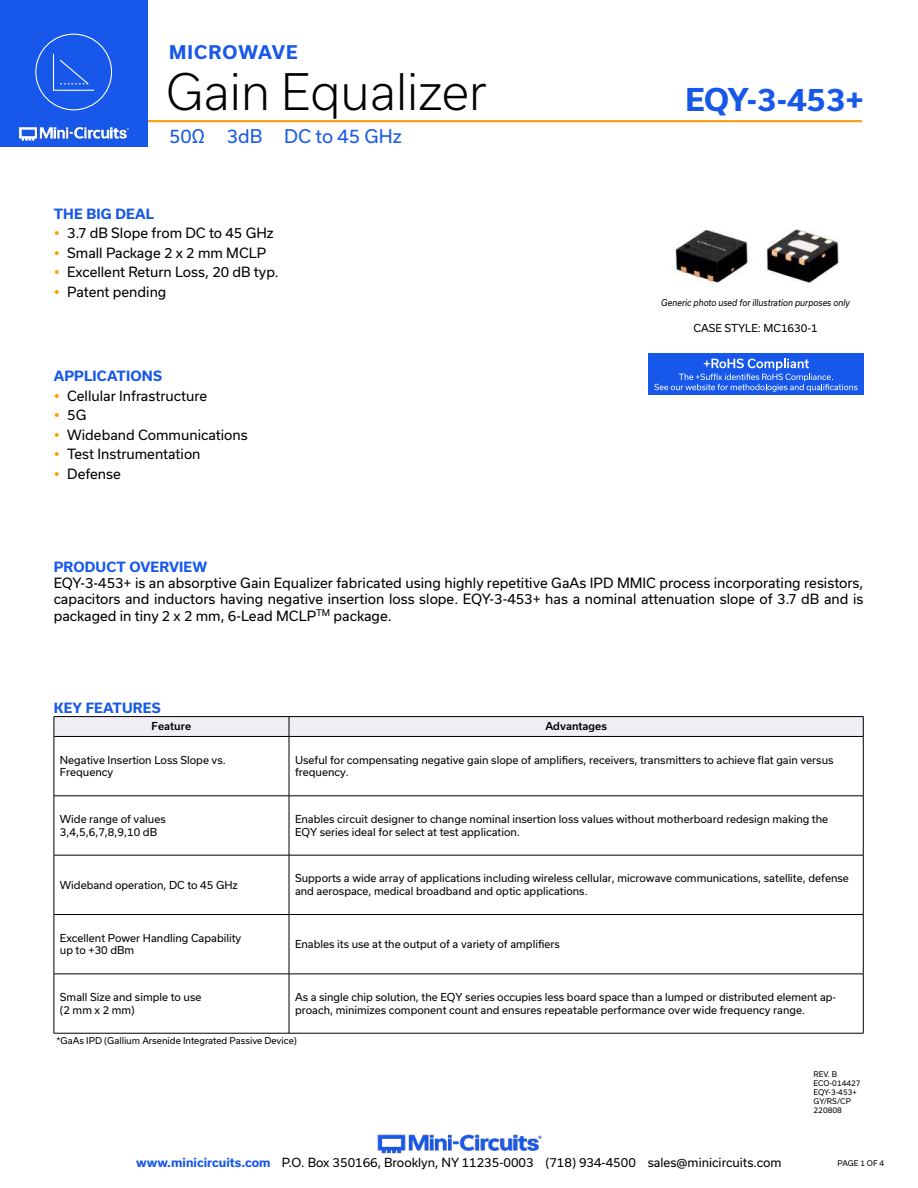
<style>
.page{position:relative;width:918px;height:1188px;background:#fff}
.page>*{position:absolute;margin:0;border:0;box-sizing:border-box;transform-origin:0 0}
.t1{font:300 48px "Usual";color:#000}
.t2{font:700 30px "Usual";letter-spacing:-.005em;color:#1758ea}
.t3{font:18px "Usual";color:#1758ea}
.t4{font:700 18px "Usual";letter-spacing:.06em;color:#1758ea}
.t5{font:13.5px/19.5px "Usual";color:#000}
.t6{font:700 13.5px "Usual";letter-spacing:.015em;color:#1758ea}
.t7{font:12px "Usual";color:#000}
.t8{font:10.5px/12.6px "Usual";color:#000}
.t9{font:500 10.5px "Usual";color:#000}
.t10{font:9px "Usual";color:#000}
.t11{font:italic 9px "Usual";color:#000;scale:.9 1}
.t12{font:7.5px/9px "Usual";color:#000}
.s1{font-weight:700;color:#1758ea}
</style>
<div class="page">
<hr style="left:129px;top:120px;width:733px;height:2px;background:#f9a21a">
<div style="left:0;top:0;width:147px;height:147px;background:#1758ea"></div>
<hr style="left:917px;top:0;width:1px;height:147px;background:#1758ea">
<img style="left:19px;top:126px;width:110px;height:15px">
<div style="left:35px;top:34px;width:77px;height:76px;border:1px solid #fff;border-radius:50%"></div>
<svg style="left:53px;top:53px;width:41px;height:38px"></svg>
<img style="left:377px;top:1134px;width:165px;height:20px">
<hr style="left:54px;top:716px;width:235px;height:1px;background:#000">
<hr style="left:289px;top:716px;width:574px;height:1px;background:#000">
<svg style="left:54px;top:717px;width:810px;height:19px;background:#ebebf1"></svg>
<hr style="left:54px;top:736px;width:235px;height:1px;background:#000">
<hr style="left:54px;top:737px;width:1px;height:59px;background:#000">
<hr style="left:289px;top:736px;width:574px;height:1px;background:#000">
<hr style="left:289px;top:737px;width:1px;height:59px;background:#000">
<hr style="left:863px;top:737px;width:1px;height:59px;background:#000">
<hr style="left:54px;top:796px;width:235px;height:1px;background:#000">
<hr style="left:54px;top:796px;width:1px;height:59px;background:#000">
<hr style="left:289px;top:796px;width:574px;height:1px;background:#000">
<hr style="left:289px;top:796px;width:1px;height:59px;background:#000">
<hr style="left:863px;top:796px;width:1px;height:59px;background:#000">
<hr style="left:54px;top:855px;width:235px;height:1px;background:#000">
<hr style="left:54px;top:855px;width:1px;height:59px;background:#000">
<hr style="left:289px;top:855px;width:574px;height:1px;background:#000">
<hr style="left:289px;top:855px;width:1px;height:59px;background:#000">
<hr style="left:863px;top:855px;width:1px;height:59px;background:#000">
<hr style="left:54px;top:914px;width:235px;height:1px;background:#000">
<hr style="left:54px;top:915px;width:1px;height:59px;background:#000">
<hr style="left:289px;top:914px;width:574px;height:1px;background:#000">
<hr style="left:289px;top:915px;width:1px;height:59px;background:#000">
<hr style="left:863px;top:915px;width:1px;height:59px;background:#000">
<hr style="left:54px;top:974px;width:235px;height:1px;background:#000">
<hr style="left:54px;top:974px;width:1px;height:59px;background:#000">
<hr style="left:289px;top:974px;width:574px;height:1px;background:#000">
<hr style="left:289px;top:974px;width:1px;height:59px;background:#000">
<hr style="left:863px;top:974px;width:1px;height:59px;background:#000">
<hr style="left:54px;top:1033px;width:235px;height:1px;background:#000">
<hr style="left:289px;top:1033px;width:574px;height:1px;background:#000">
<img style="left:672px;top:229px;width:167px;height:59px">
<div style="left:648px;top:353px;width:215px;height:42px;background:#1758ea"></div>
<svg style="left:654px;top:359px;width:204px;height:33px"></svg>
<h3 class="t4" style="left:169px;top:45px;width:130px">MICROWAVE</h3>
<h1 class="t1" style="left:166px;top:73px;width:322px">Gain Equalizer</h1>
<h3 class="t3" style="left:169px;top:126px;width:234px">50Ω 3dB DC to 45 GHz</h3>
<p class="t6" style="left:54px;top:208px;width:102px">THE BIG DEAL</p>
<p class="t5" style="left:67px;top:225px;width:213px">3.7 dB Slope from DC to 45 GHz<br>Small Package 2 x 2 mm MCLP<br>Excellent Return Loss, 20 dB typ.<br>Patent pending</p>
<p class="t6" style="left:54px;top:371px;width:110px">APPLICATIONS</p>
<p class="t5" style="left:67px;top:387px;width:182px">Cellular Infrastructure<br>5G<br>Wideband Communications<br>Test Instrumentation<br>Defense</p>
<h2 class="t2" style="left:685px;top:87px;width:180px">EQY-3-453+</h2>
<p class="t11" style="left:661px;top:299px;width:211px">Generic photo used for illustration purposes only</p>
<p class="t8" style="left:693px;top:323px;width:126px">CASE STYLE: MC1630-1</p>
<p class="t6" style="left:54px;top:562px;width:155px">PRODUCT OVERVIEW</p>
<p class="t5" style="left:54px;top:576px;width:811px;line-height:16.2px;text-align:justify">EQY-3-453+ is an absorptive Gain Equalizer fabricated using highly repetitive GaAs IPD MMIC process incorporating resistors, capacitors and inductors having negative insertion loss slope. EQY-3-453+ has a nominal attenuation slope of 3.7 dB and is packaged in tiny 2 x 2 mm, 6-Lead MCLP<sup>TM</sup> package.</p>
<p class="t6" style="left:54px;top:703px;width:108px">KEY FEATURES</p>
<p class="t9" style="left:152px;top:722px;width:41px">Feature</p>
<p class="t9" style="left:545px;top:722px;width:63px">Advantages</p>
<p class="t8" style="left:60px;top:754px;width:167px">Negative Insertion Loss Slope vs.<br>Frequency</p>
<p class="t8" style="left:295px;top:754px;width:540px">Useful for compensating negative gain slope of amplifiers, receivers, transmitters to achieve flat gain versus frequency.</p>
<p class="t8" style="left:60px;top:814px;width:107px">Wide range of values<br>3,4,5,6,7,8,9,10 dB</p>
<p class="t8" style="left:295px;top:814px;width:535px">Enables circuit designer to change nominal insertion loss values without motherboard redesign making the<br>EQY series ideal for select at test application.</p>
<p class="t8" style="left:60px;top:879px;width:180px">Wideband operation, DC to 45 GHz</p>
<p class="t8" style="left:295px;top:873px;width:555px">Supports a wide array of applications including wireless cellular, microwave communications, satellite, defense and aerospace, medical broadband and optic applications.</p>
<p class="t8" style="left:60px;top:932px;width:183px">Excellent Power Handling Capability up to +30 dBm</p>
<p class="t8" style="left:295px;top:939px;width:266px">Enables its use at the output of a variety of amplifiers</p>
<p class="t8" style="left:60px;top:992px;width:143px">Small Size and simple to use (2 mm x 2 mm)</p>
<p class="t8" style="left:295px;top:992px;width:543px">As a single chip solution, the EQY series occupies less board space than a lumped or distributed element ap&shy;proach, minimizes component count and ensures repeatable performance over wide frequency range.</p>
<p class="t10" style="left:57px;top:1036px;width:242px">*GaAs IPD (Gallium Arsenide Integrated Passive Device)</p>
<p class="t12" style="left:814px;top:1070px;width:48px">REV. B<br>ECO-014427<br>EQY-3-453+<br>GY/RS/CP<br>220808</p>
<p class="t7" style="left:136px;top:1158px;width:647px"><span class="s1">www.minicircuits.com</span> P.O. Box 350166, Brooklyn, NY 11235-0003 (718) 934-4500 sales@minicircuits.com</p>
<p class="t12" style="left:838px;top:1160px;width:48px">PAGE 1 OF 4</p>
</div>
